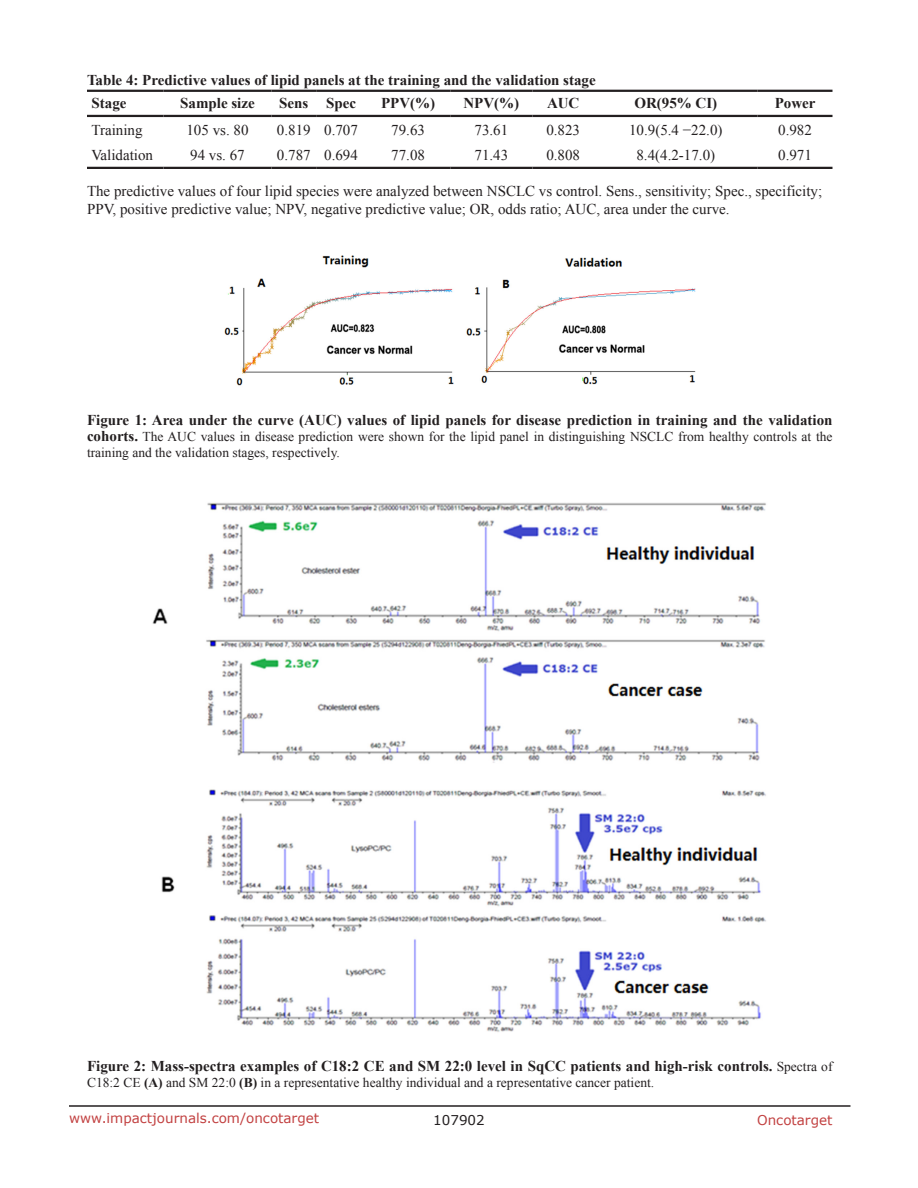
<style>
.page{position:relative;width:918px;height:1188px;background:#fff}
.page>*{position:absolute;margin:0;border:0;box-sizing:border-box;transform-origin:0 0}
.Table_head{font:15px/18px "Times New Roman";color:#231f20}
.figuretext{font:700 15px "Times New Roman";color:#231f20}
.Table_head-2{font:700 15px "Times New Roman";color:#231f20}
.TableText1{font:15px "Times New Roman";color:#231f20}
.TableText1_Center{font:15px "Times New Roman";color:#231f20}
.Table_head_centre{font:700 15px "Times New Roman";color:#231f20}
.figuretext-2{font:13.5px/16.2px "Times New Roman";color:#231f20}
.t1{font:13.5px "Verdana";color:#c24141}
.t2{font:13.5px "Verdana";color:#231f20}
.s1{font-weight:700;font-size:15px}
.s2{font-weight:400;font-size:13.5px}
.s3{font-weight:700}
</style>
<div class="page">
<hr style="left:69px;top:1105px;width:781px;height:2px;background:#231f20">
<img style="left:224px;top:255px;width:472px;height:131px">
<svg style="left:87px;top:114px;width:745px;height:1px"></svg>
<hr style="left:87px;top:90px;width:77px;height:2px;background:#231f20">
<hr style="left:164px;top:90px;width:108px;height:2px;background:#231f20">
<hr style="left:272px;top:90px;width:44px;height:2px;background:#231f20">
<hr style="left:316px;top:90px;width:50px;height:2px;background:#231f20">
<hr style="left:366px;top:90px;width:84px;height:2px;background:#231f20">
<hr style="left:450px;top:90px;width:82px;height:2px;background:#231f20">
<hr style="left:532px;top:90px;width:62px;height:2px;background:#231f20">
<hr style="left:594px;top:90px;width:164px;height:2px;background:#231f20">
<hr style="left:758px;top:90px;width:75px;height:2px;background:#231f20">
<hr style="left:87px;top:115px;width:77px;height:2px;background:#231f20">
<hr style="left:164px;top:115px;width:108px;height:2px;background:#231f20">
<hr style="left:272px;top:115px;width:44px;height:2px;background:#231f20">
<hr style="left:316px;top:115px;width:50px;height:2px;background:#231f20">
<hr style="left:366px;top:115px;width:84px;height:2px;background:#231f20">
<hr style="left:450px;top:115px;width:82px;height:2px;background:#231f20">
<hr style="left:532px;top:115px;width:62px;height:2px;background:#231f20">
<hr style="left:594px;top:115px;width:164px;height:2px;background:#231f20">
<hr style="left:758px;top:115px;width:75px;height:2px;background:#231f20">
<hr style="left:87px;top:167px;width:77px;height:2px;background:#231f20">
<hr style="left:164px;top:167px;width:108px;height:2px;background:#231f20">
<hr style="left:272px;top:167px;width:44px;height:2px;background:#231f20">
<hr style="left:316px;top:167px;width:50px;height:2px;background:#231f20">
<hr style="left:366px;top:167px;width:84px;height:2px;background:#231f20">
<hr style="left:450px;top:167px;width:82px;height:2px;background:#231f20">
<hr style="left:532px;top:167px;width:62px;height:2px;background:#231f20">
<hr style="left:594px;top:167px;width:164px;height:2px;background:#231f20">
<hr style="left:758px;top:167px;width:75px;height:2px;background:#231f20">
<img style="left:152px;top:502px;width:614px;height:530px">
<p class="Table_head-2" style="left:87px;top:70px;width:510px">Table 4: Predictive values of lipid panels at the training and the validation stage</p>
<p class="Table_head-2" style="left:92px;top:93px;width:36px">Stage</p>
<p class="Table_head_centre" style="left:180px;top:93px;width:76px">Sample size</p>
<p class="Table_head_centre" style="left:279px;top:93px;width:31px">Sens</p>
<p class="Table_head_centre" style="left:326px;top:93px;width:31px">Spec</p>
<p class="Table_head_centre" style="left:381px;top:93px;width:56px">PPV(%)</p>
<p class="Table_head_centre" style="left:463px;top:93px;width:57px">NPV(%)</p>
<p class="Table_head_centre" style="left:547px;top:93px;width:34px">AUC</p>
<p class="Table_head_centre" style="left:634px;top:93px;width:84px">OR(95% CI)</p>
<p class="Table_head_centre" style="left:775px;top:93px;width:42px">Power</p>
<p class="TableText1" style="left:92px;top:120px;width:53px">Training</p>
<p class="TableText1_Center" style="left:186px;top:120px;width:64px">105 vs. 80</p>
<p class="TableText1_Center" style="left:277px;top:120px;width:35px">0.819</p>
<p class="TableText1_Center" style="left:324px;top:120px;width:35px">0.707</p>
<p class="TableText1_Center" style="left:391px;top:120px;width:35px">79.63</p>
<p class="TableText1_Center" style="left:475px;top:120px;width:35px">73.61</p>
<p class="TableText1_Center" style="left:546px;top:120px;width:35px">0.823</p>
<p class="TableText1_Center" style="left:629px;top:120px;width:95px">10.9(5.4 −22.0)</p>
<p class="TableText1_Center" style="left:778px;top:120px;width:35px">0.982</p>
<p class="TableText1" style="left:92px;top:145px;width:63px">Validation</p>
<p class="TableText1" style="left:190px;top:145px;width:56px">94 vs. 67</p>
<p class="TableText1" style="left:277px;top:145px;width:35px">0.787</p>
<p class="TableText1" style="left:324px;top:145px;width:35px">0.694</p>
<p class="TableText1" style="left:391px;top:145px;width:35px">77.08</p>
<p class="TableText1" style="left:475px;top:145px;width:35px">71.43</p>
<p class="TableText1" style="left:546px;top:145px;width:35px">0.808</p>
<p class="TableText1" style="left:636px;top:145px;width:80px">8.4(4.2-17.0)</p>
<p class="TableText1" style="left:778px;top:145px;width:35px">0.971</p>
<p class="Table_head" style="left:87px;top:182px;width:737px">The predictive values of four lipid species were analyzed between NSCLC vs control. Sens., sensitivity; Spec., specificity;<br>PPV, positive predictive value; NPV, negative predictive value; OR, odds ratio; AUC, area under the curve.</p>
<p class="figuretext" style="left:87px;top:409px;width:747px">Figure 1: Area under the curve (AUC) values of lipid panels for disease prediction in training and the validation</p>
<p class="figuretext-2" style="left:87px;top:428px;width:747px"><span class="s1">cohorts.</span> The AUC values in disease prediction were shown for the lipid panel in distinguishing NSCLC from healthy controls at the training and the validation stages, respectively.</p>
<p class="figuretext" style="left:87px;top:1056px;width:747px">Figure 2: Mass-spectra examples of C18:2 CE and SM 22:0 level in SqCC patients and high-risk controls. <span class="s2">Spectra of</span></p>
<p class="figuretext-2" style="left:87px;top:1074px;width:569px">C18:2 CE <span class="s3">(A)</span> and SM 22:0 <span class="s3">(B)</span> in a representative healthy individual and a representative cancer patient.</p>
<p class="t1" style="left:69px;top:1109px;width:252px">www.impactjournals.com/oncotarget</p>
<p class="t2" style="left:433px;top:1111px;width:53px">107902</p>
<p class="t1" style="left:757px;top:1111px;width:77px">Oncotarget</p>
</div>
